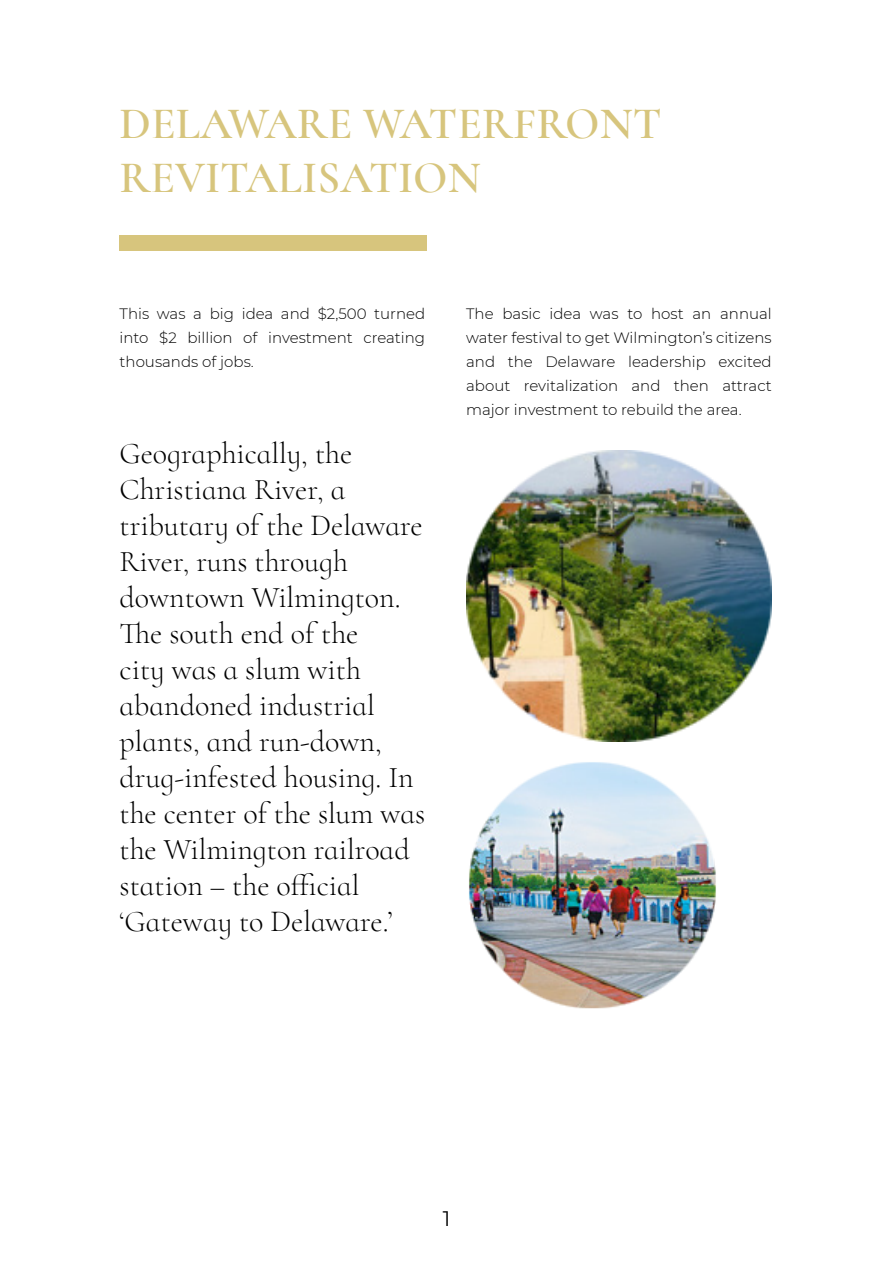
<style>
.page{position:relative;width:893px;height:1263px;background:#fff}
.page>*{position:absolute;margin:0;border:0;box-sizing:border-box;transform-origin:0 0}
.t1{font:600 45px/54px "Cormorant Infant";color:#d7c57d}
.t2{font:300 30px/36px "Cormorant Infant";color:#000}
.t3{font:21px "Montserrat";color:#000}
.t4{font:300 15px/24px "Montserrat";color:#000;text-align:justify}
</style>
<div class="page">
<div style="left:120px;top:235px;width:307px;height:15px;background:#d7c57d"></div>
<img style="left:466px;top:451px;width:306px;height:291px">
<img style="left:469px;top:762px;width:247px;height:247px">
<p class="t1" style="left:120px;top:97px;width:543px">DELAWARE WATERFRONT<br>REVITALISATION</p>
<p class="t4" style="left:120px;top:301px;width:307px">This was a big idea and $2,500 turned into $2 billion of investment creating thousands of jobs.</p>
<p class="t2" style="left:120px;top:435px;width:307px">Geographically, the<br>Christiana River, a tributary of the Delaware<br>River, runs through downtown Wilmington.<br>The south end of the<br>city was a slum with abandoned industrial plants, and run-down, drug-infested housing. In the center of the slum was the Wilmington railroad station – the official ‘Gateway to Delaware.’</p>
<p class="t4" style="left:466px;top:301px;width:307px">The basic idea was to host an annual water festival to get Wilmington’s citizens and the Delaware leadership excited about revitalization and then attract major investment to rebuild the area.</p>
<p class="t3" style="left:443px;top:1203px;width:9px">1</p>
</div>
